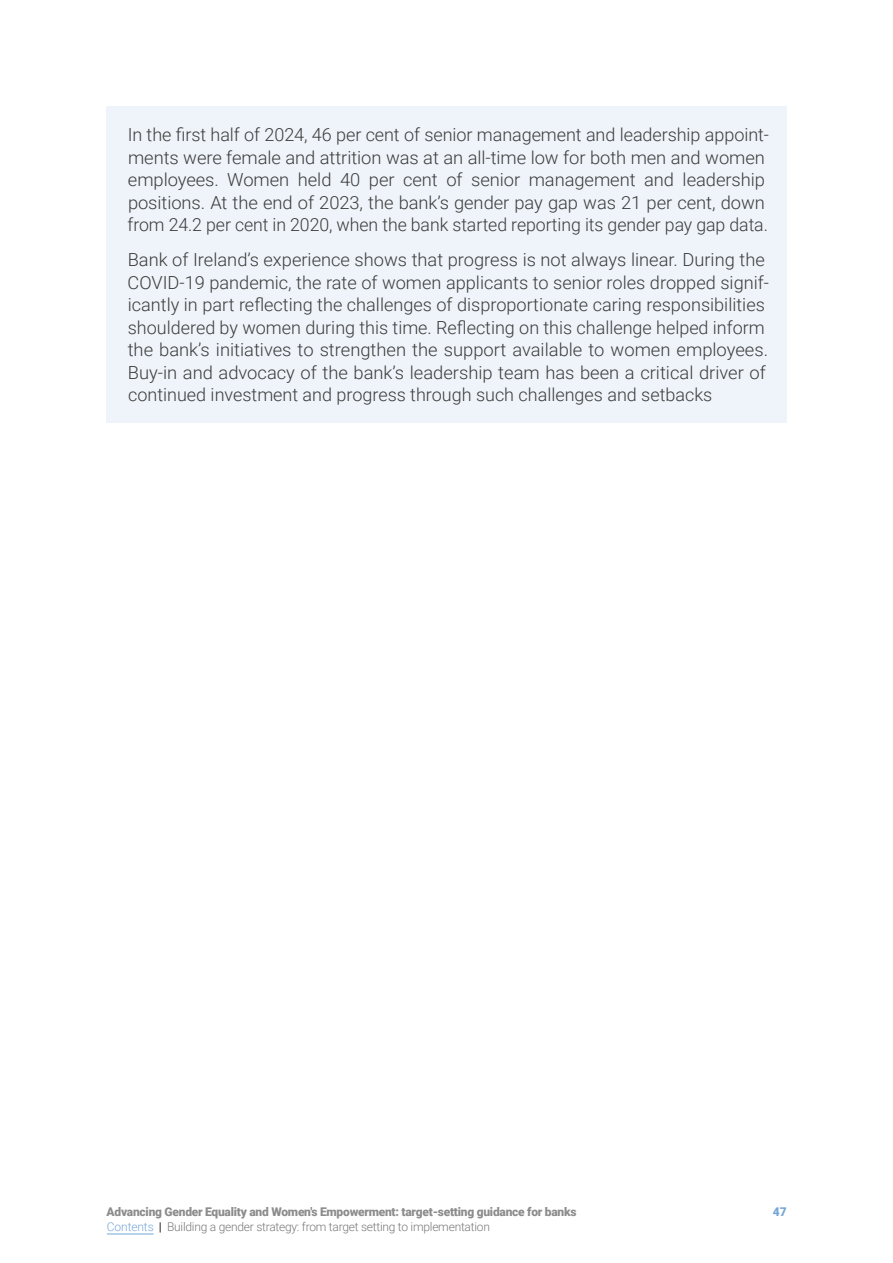
<style>
.page{position:relative;width:893px;height:1263px;background:#fff}
.page>*{position:absolute;margin:0;border:0;box-sizing:border-box;transform-origin:0 0}
.t1{font:300 18px/22.5px "Roboto";color:#3c3c3b}
.t2{font:900 12px "Roboto";letter-spacing:-.02em;color:#706f6f}
.t3{font:300 12px "Roboto";letter-spacing:-.02em;color:#575756}
.t4{font:900 12px "Roboto";color:#5390cd}
.s1{color:#5390cd}
.s2{font-weight:700;color:#000}
</style>
<div class="page">
<hr style="left:107px;top:1234px;width:47px;height:1px;background:#5390cd">
<div style="left:106px;top:106px;width:681px;height:317px;background:#eef4fa"></div>
<p class="t1" style="left:128px;top:123px;width:643px">In the first half of 2024, 46 per cent of senior management and leadership appoint&shy;ments were female and attrition was at an all-time low for both men and women employees. Women held 40 per cent of senior management and leadership positions. At the end of 2023, the bank’s gender pay gap was 21 per cent, down from 24.2 per cent in 2020, when the bank started reporting its gender pay gap data.</p>
<p class="t1" style="left:128px;top:248px;width:643px">Bank of Ireland’s experience shows that progress is not always linear. During the COVID-19 pandemic, the rate of women applicants to senior roles dropped signif&shy;icantly in part reflecting the challenges of disproportionate caring responsibilities shouldered by women during this time. Reflecting on this challenge helped inform the bank’s initiatives to strengthen the support available to women employees.<br>Buy-in and advocacy of the bank’s leadership team has been a critical driver of continued investment and progress through such challenges and setbacks</p>
<p class="t2" style="left:107px;top:1203px;width:471px">Advancing Gender Equality and Women's Empowerment: target-setting guidance for banks</p>
<p class="t4" style="left:773px;top:1203px;width:15px">47</p>
<p class="t3" style="left:107px;top:1218px;width:384px"><span class="s1">Contents</span> <span class="s2">|</span> Building a gender strategy: from target setting to implementation</p>
</div>
